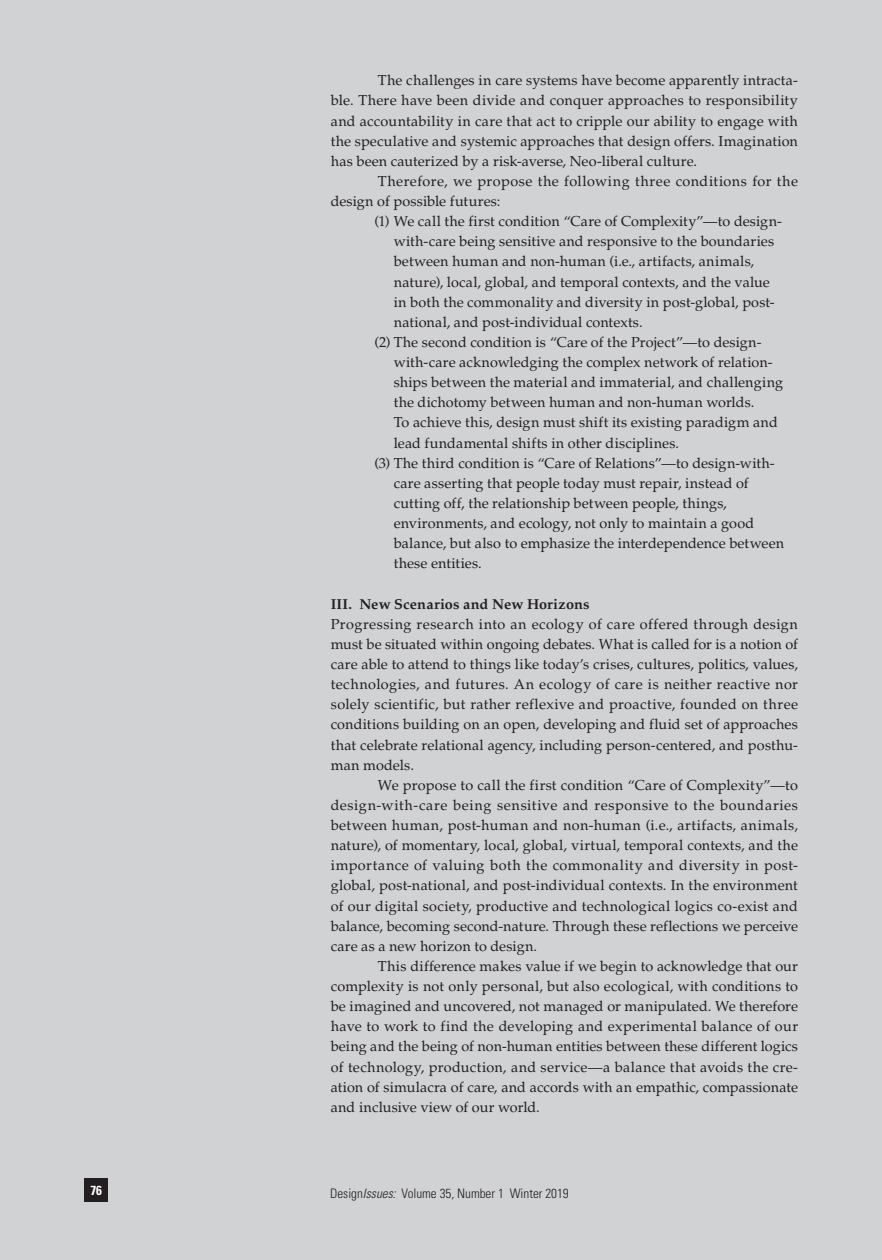
<style>
.page{position:relative;width:882px;height:1260px;background:#d1d2d4}
.page>*{position:absolute;margin:0;border:0;box-sizing:border-box;transform-origin:0 0}
.Head1_5Author{font:14.35px/20.1px "Palatino";letter-spacing:.01em;color:#231f20}
.Head1_5Author-2{font:700 14.35px "Palatino";letter-spacing:.015em;color:#231f20}
.xRunFoot{font:300 condensed 13.12px "Univers";color:#231f20}
.t1{font:700 condensed 13.12px "Univers";color:#fff}
.s1{font-style:italic}
</style>
<div class="page">
<div style="left:85px;top:1179px;width:23px;height:23px;background:#231f20"></div>
<p class="Head1_5Author" style="left:331px;top:71px;width:469px;text-align:justify;text-indent:47px">The challenges in care systems have become apparently intracta&shy;ble. There have been divide and conquer approaches to responsibility and accountability in care that act to cripple our ability to engage with the speculative and systemic approaches that design offers. Imagination has been cauterized by a risk-averse, Neo-liberal culture.</p>
<p class="Head1_5Author" style="left:331px;top:171px;width:469px;text-indent:47px">Therefore, we propose the following three conditions for the design of possible futures:</p>
<p class="Head1_5Author" style="left:394px;top:212px;width:390px;text-indent:-19px">(1) We call the first condition “Care of Complexity”—to design&shy;with-care being sensitive and responsive to the boundaries between human and non-human (i.e., artifacts, animals, nature), local, global, and temporal contexts, and the value in both the commonality and diversity in post-global, post&shy;national, and post-individual contexts.</p>
<p class="Head1_5Author" style="left:394px;top:332px;width:380px;text-indent:-19px">(2) The second condition is “Care of the Project”—to design&shy;with-care acknowledging the complex network of relation-</p>
<p class="Head1_5Author" style="left:394px;top:373px;width:391px">ships between the material and immaterial, and challenging the dichotomy between human and non-human worlds.<br>To achieve this, design must shift its existing paradigm and lead fundamental shifts in other disciplines.</p>
<p class="Head1_5Author" style="left:394px;top:453px;width:392px;text-indent:-19px">(3) The third condition is “Care of Relations”—to design-with&shy;care asserting that people today must repair, instead of cutting off, the relationship between people, things, environments, and ecology, not only to maintain a good balance, but also to emphasize the interdependence between these entities.</p>
<p class="Head1_5Author-2" style="left:331px;top:595px;width:260px">III. New Scenarios and New Horizons</p>
<p class="Head1_5Author" style="left:331px;top:614px;width:469px;text-align:justify">Progressing research into an ecology of care offered through design must be situated within ongoing debates. What is called for is a notion of care able to attend to things like today’s crises, cultures, politics, values, technologies, and futures. An ecology of care is neither reactive nor solely scientific, but rather reflexive and proactive, founded on three conditions building on an open, developing and fluid set of approaches that celebrate relational agency, including person-centered, and posthu&shy;man models.</p>
<p class="Head1_5Author" style="left:331px;top:775px;width:469px;text-align:justify;text-indent:47px">We propose to call the first condition “Care of Complexity”—to design-with-care being sensitive and responsive to the boundaries between human, post-human and non-human (i.e., artifacts, animals, nature), of momentary, local, global, virtual, temporal contexts, and the importance of valuing both the commonality and diversity in post&shy;global, post-national, and post-individual contexts. In the environment of our digital society, productive and technological logics co-exist and balance, becoming second-nature. Through these reflections we perceive care as a new horizon to design.</p>
<p class="Head1_5Author" style="left:331px;top:956px;width:469px;text-align:justify;text-indent:47px">This difference makes value if we begin to acknowledge that our complexity is not only personal, but also ecological, with conditions to be imagined and uncovered, not managed or manipulated. We therefore have to work to find the developing and experimental balance of our being and the being of non-human entities between these different logics of technology, production, and service—a balance that avoids the cre&shy;ation of simulacra of care, and accords with an empathic, compassionate and inclusive view of our world.</p>
<p class="t1" style="left:90px;top:1182px;width:13px">76</p>
<p class="xRunFoot" style="left:330px;top:1185px;width:240px">Design<span class="s1">Issues:</span> Volume 35, Number 1 Winter 2019</p>
</div>
